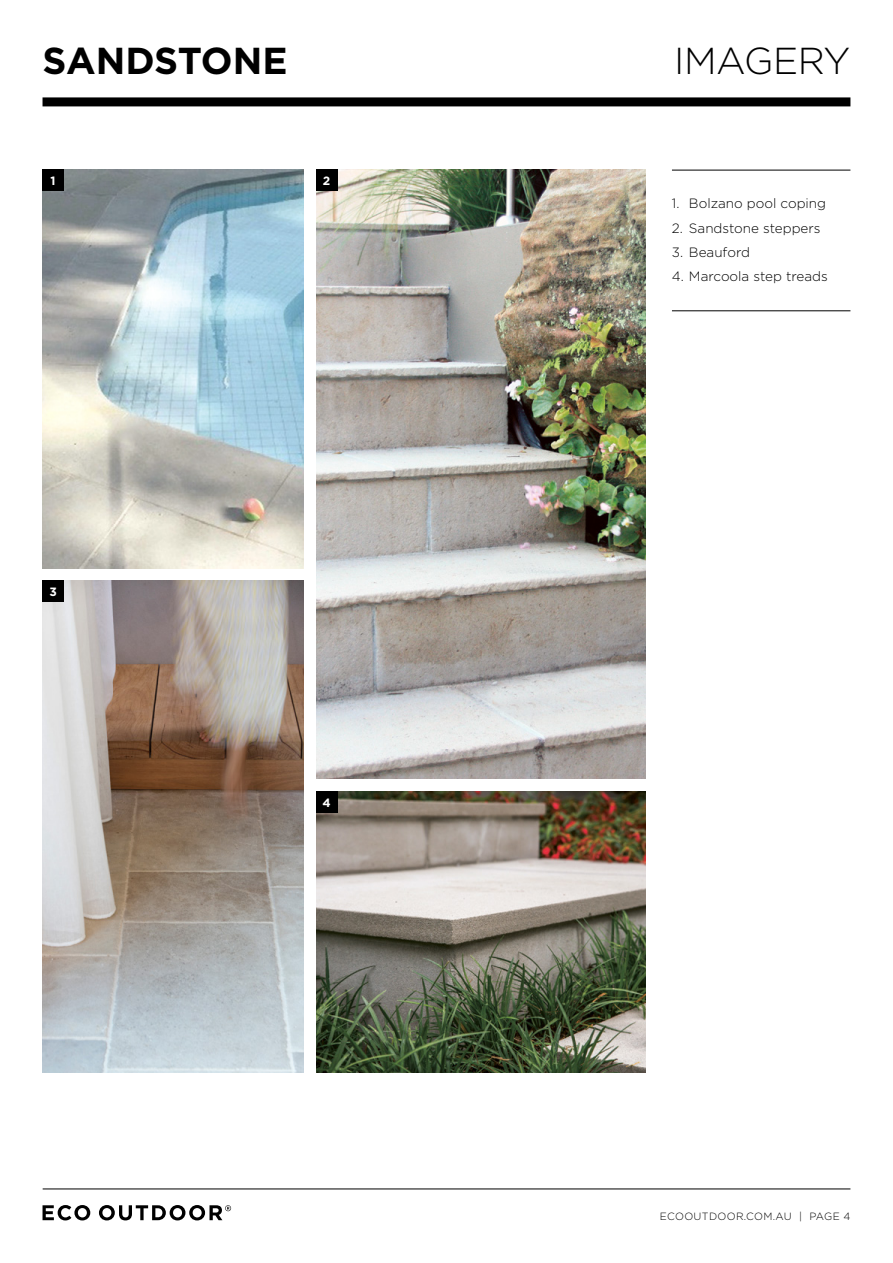
<style>
.page{position:relative;width:893px;height:1263px;background:#fff}
.page>*{position:absolute;margin:0;border:0;box-sizing:border-box;transform-origin:0 0}
.t1{font:700 37.5px "Gotham";letter-spacing:-.005em;color:#000}
.t2{font:300 37.5px "Gotham";letter-spacing:-.01em;color:#000}
.t3{font:300 13.5px "Gotham";color:#000}
.t4{font:700 12px "Gotham";color:#fff}
.t5{font:300 10.5px "Gotham";letter-spacing:.03em;color:#000}
</style>
<div class="page">
<hr style="left:43px;top:1188px;width:807px;height:1px;background:#000">
<svg style="left:43px;top:1205px;width:47px;height:15px"></svg>
<svg style="left:99px;top:1205px;width:132px;height:15px"></svg>
<div style="left:43px;top:97px;width:807px;height:9px;background:#000"></div>
<img style="left:316px;top:792px;width:329px;height:281px">
<img style="left:43px;top:580px;width:260px;height:493px">
<img style="left:316px;top:170px;width:329px;height:608px">
<img style="left:43px;top:170px;width:260px;height:398px">
<div style="left:43px;top:170px;width:21px;height:21px;background:#000"></div>
<div style="left:316px;top:170px;width:21px;height:21px;background:#000"></div>
<div style="left:43px;top:580px;width:21px;height:22px;background:#000"></div>
<div style="left:316px;top:792px;width:21px;height:21px;background:#000"></div>
<hr style="left:672px;top:310px;width:178px;height:1px;background:#000">
<hr style="left:672px;top:170px;width:178px;height:1px;background:#000">
<h1 class="t1" style="left:43px;top:39px;width:246px">SANDSTONE</h1>
<h1 class="t2" style="left:674px;top:40px;width:178px">IMAGERY</h1>
<p class="t4" style="left:51px;top:174px;width:7px">1</p>
<p class="t4" style="left:323px;top:174px;width:9px">2</p>
<p class="t4" style="left:49px;top:584px;width:9px">3</p>
<p class="t4" style="left:323px;top:796px;width:10px">4</p>
<p class="t3" style="left:672px;top:196px;width:156px">1. Bolzano pool coping</p>
<p class="t3" style="left:672px;top:221px;width:150px">2. Sandstone steppers</p>
<p class="t3" style="left:672px;top:245px;width:80px">3. Beauford</p>
<p class="t3" style="left:672px;top:269px;width:157px">4. Marcoola step treads</p>
<p class="t5" style="left:660px;top:1210px;width:192px">ECOOUTDOOR.COM.AU | PAGE 4</p>
</div>
